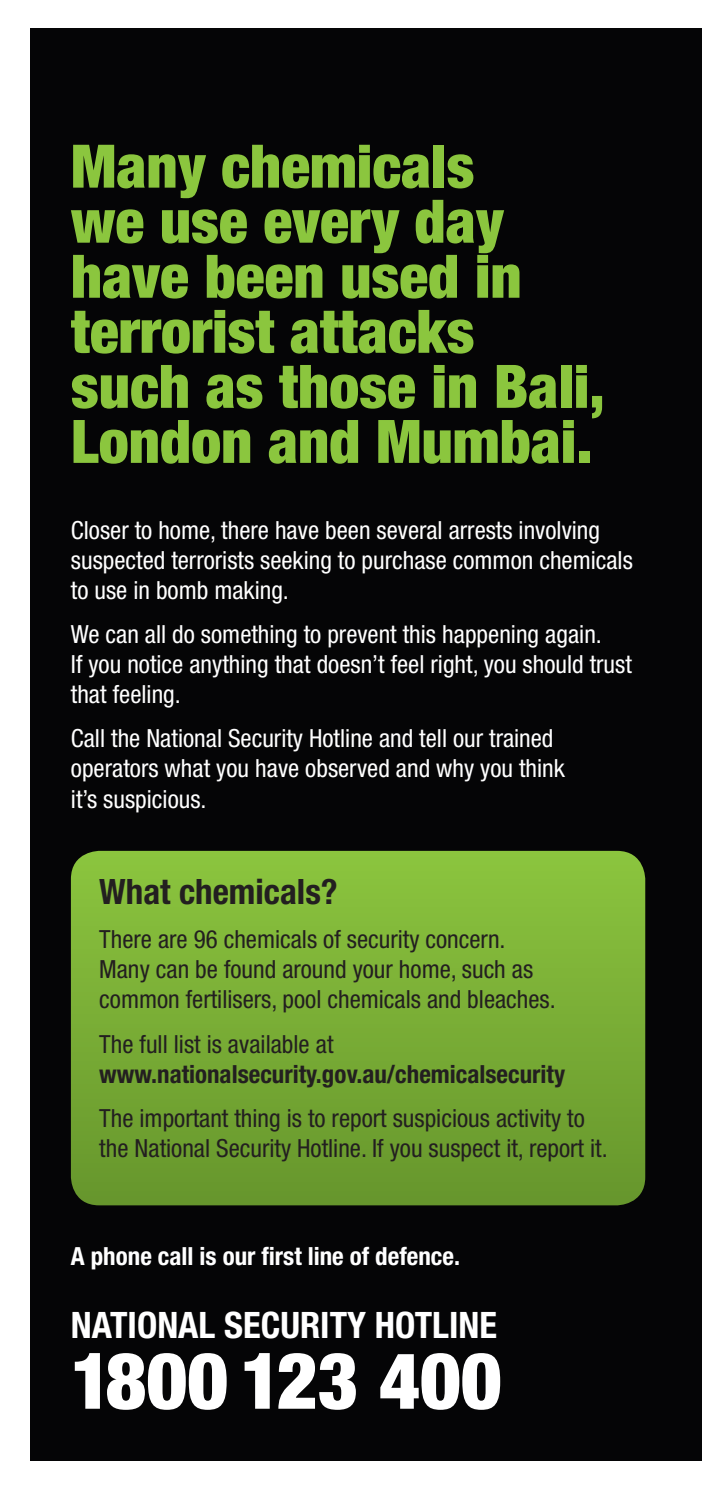
<style>
.page{position:relative;width:702px;height:1489px;background:#fff}
.page>*{position:absolute;margin:0;border:0;box-sizing:border-box;transform-origin:0 0}
.t1{font:900 condensed 78.5px "Helvetica Neue LT Std";color:#fff}
.BODY{font:900 condensed 60px/55px "Helvetica Neue LT Std";color:#8bc63e}
.t2{font:700 condensed 36.5px "Helvetica Neue LT Std";color:#fff}
.t3{font:700 condensed 35px "Helvetica Neue LT Std";color:#231f20}
.BODY-2{font:condensed 25px/30px "Helvetica Neue LT Std";color:#fff}
.t4{font:condensed 25px/30px "Helvetica Neue LT Std";color:#231f20}
.t5{font:700 condensed 25px/30px "Helvetica Neue LT Std";color:#231f20}
.BODY-3{font:700 condensed 25px "Helvetica Neue LT Std";color:#fff}
.s1{font-weight:400}
</style>
<div class="page">
<div style="left:31px;top:28px;width:671px;height:1432px;background:#050506"></div>
<svg style="left:71px;top:850px;width:574px;height:355px;background:#78ac35"></svg>
<p class="BODY" style="left:71px;top:138px;width:535px">Many chemicals<br>we use every day have been used in terrorist attacks such as those in Bali,<br>London and Mumbai.</p>
<p class="BODY-2" style="left:71px;top:515px;width:563px">Closer to home, there have been several arrests involving suspected terrorists seeking to purchase common chemicals to use in bomb making.</p>
<p class="BODY-2" style="left:71px;top:619px;width:562px">We can all do something to prevent this happening again.<br>If you notice anything that doesn’t feel right, you should trust that feeling.</p>
<p class="BODY-2" style="left:71px;top:723px;width:495px">Call the National Security Hotline and tell our trained operators what you have observed and why you think it’s suspicious.</p>
<p class="t3" style="left:99px;top:870px;width:240px">What chemicals?</p>
<p class="t4" style="left:99px;top:924px;width:458px">There are 96 chemicals of security concern.<br>Many can be found around your home, such as common fertilisers, pool chemicals and bleaches.</p>
<p class="t5" style="left:99px;top:1028px;width:467px"><span class="s1">The full list is available at </span>www.nationalsecurity.gov.au/chemicalsecurity</p>
<p class="t4" style="left:99px;top:1102px;width:510px">The important thing is to report suspicious activity to the National Security Hotline. If you suspect it, report it.</p>
<p class="BODY-3" style="left:71px;top:1240px;width:390px">A phone call is our first line of defence.</p>
<p class="t2" style="left:71px;top:1302px;width:427px">NATIONAL SECURITY HOTLINE</p>
<p class="t1" style="left:71px;top:1332px;width:432px">1800 123 400</p>
</div>
